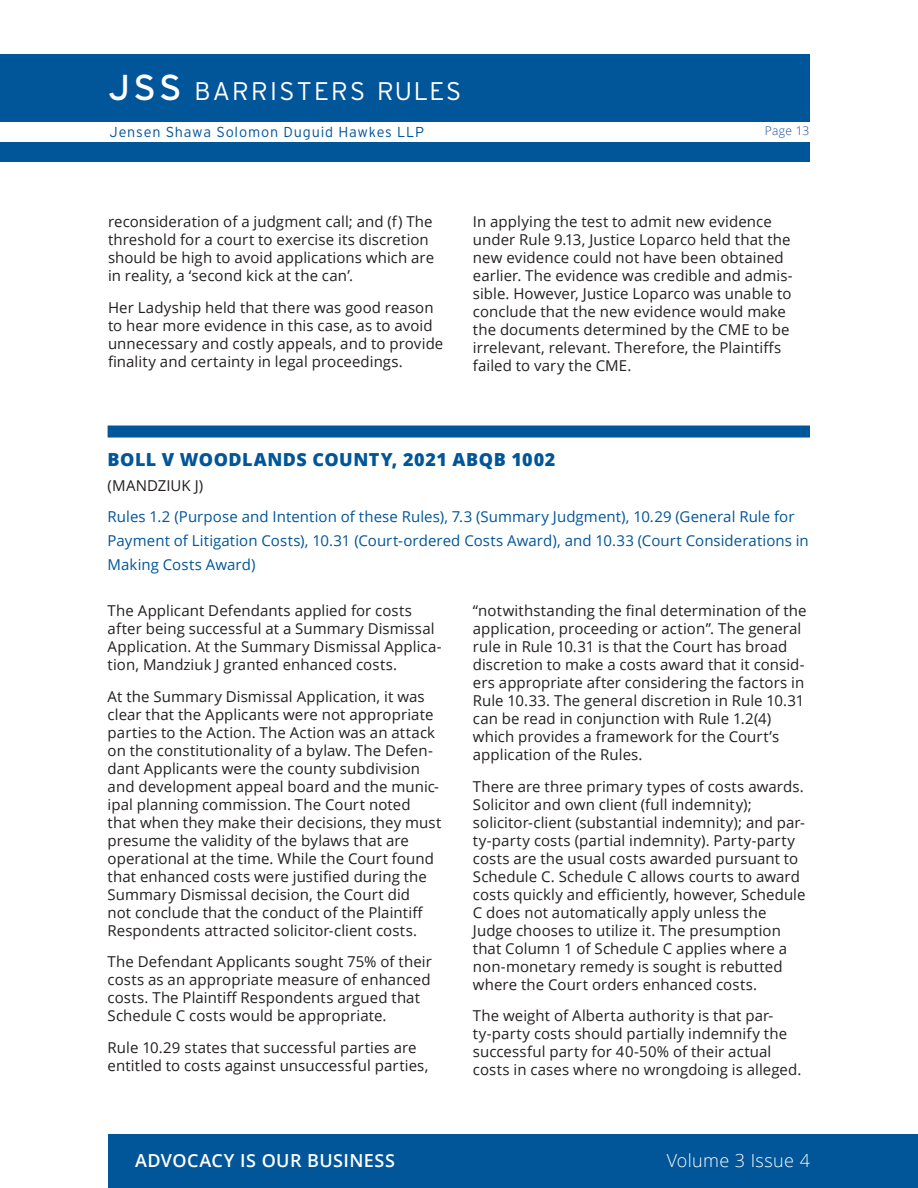
<style>
.page{position:relative;width:918px;height:1188px;background:#fff}
.page>*{position:absolute;margin:0;border:0;box-sizing:border-box;transform-origin:0 0}
.t1{font:36px "Interstate";color:#fff}
.t2{font:300 25.5px "Interstate";letter-spacing:.09em;color:#fff}
.Case_Name{font:800 18px "Open Sans";letter-spacing:.03em;color:#015599}
.t3{font:600 18px "Open Sans";letter-spacing:.025em;color:#fff}
.t4{font:300 18px "Open Sans";letter-spacing:.02em;color:#fff}
.Text{font:15px/18px "Open Sans";letter-spacing:.005em;color:#231f20}
.Rules{font:15px/24px "Open Sans";letter-spacing:.005em;color:#015599}
.Judge{font:15px "Open Sans";letter-spacing:.005em;color:#231f20}
.t5{font:300 14.4px "Interstate";letter-spacing:.055em;color:#015599}
.t6{font:300 12px "Open Sans";letter-spacing:.03em;color:#194b9b}
</style>
<div class="page">
<div style="left:0;top:54px;width:810px;height:108px;background:#015599"></div>
<div style="left:108px;top:1134px;width:810px;height:54px;background:#015599"></div>
<div style="left:108px;top:426px;width:702px;height:12px;background:#015599"></div>
<div style="left:0;top:122px;width:918px;height:19px;background:#fff"></div>
<p class="t1" style="left:109px;top:67px;width:74px">JSS</p>
<p class="t2" style="left:195px;top:77px;width:268px">BARRISTERS RULES</p>
<p class="t5" style="left:110px;top:124px;width:316px">Jensen Shawa Solomon Duguid Hawkes LLP</p>
<p class="t6" style="left:765px;top:122px;width:46px">Page 13</p>
<p class="Text" style="left:108px;top:213px;width:328px">reconsideration of a judgment call; and (f) The threshold for a court to exercise its discretion should be high to avoid applications which are in reality, a ‘second kick at the can’.</p>
<p class="Text" style="left:108px;top:298px;width:337px">Her Ladyship held that there was good reason to hear more evidence in this case, as to avoid unnecessary and costly appeals, and to provide finality and certainty in legal proceedings.</p>
<p class="Text" style="left:473px;top:213px;width:321px">In applying the test to admit new evidence under Rule 9.13, Justice Loparco held that the new evidence could not have been obtained earlier. The evidence was credible and admis&shy;sible. However, Justice Loparco was unable to conclude that the new evidence would make the documents determined by the CME to be irrelevant, relevant. Therefore, the Plaintiffs failed to vary the CME.</p>
<p class="Case_Name" style="left:108px;top:446px;width:449px">BOLL V WOODLANDS COUNTY, 2021 ABQB 1002</p>
<p class="Judge" style="left:108px;top:475px;width:97px">(MANDZIUK J)</p>
<p class="Rules" style="left:108px;top:504px;width:703px">Rules 1.2 (Purpose and Intention of these Rules), 7.3 (Summary Judgment), 10.29 (General Rule for<br>Payment of Litigation Costs), 10.31 (Court-ordered Costs Award), and 10.33 (Court Considerations in<br>Making Costs Award)</p>
<p class="Text" style="left:108px;top:601px;width:335px">The Applicant Defendants applied for costs after being successful at a Summary Dismissal Application. At the Summary Dismissal Applica&shy;tion, Mandziuk J granted enhanced costs.</p>
<p class="Text" style="left:108px;top:687px;width:335px">At the Summary Dismissal Application, it was clear that the Applicants were not appropriate parties to the Action. The Action was an attack on the constitutionality of a bylaw. The Defen&shy;dant Applicants were the county subdivision and development appeal board and the munic&shy;ipal planning commission. The Court noted that when they make their decisions, they must presume the validity of the bylaws that are operational at the time. While the Court found that enhanced costs were justified during the Summary Dismissal decision, the Court did<br>not conclude that the conduct of the Plaintiff Respondents attracted solicitor-client costs.</p>
<p class="Text" style="left:108px;top:952px;width:326px">The Defendant Applicants sought 75% of their costs as an appropriate measure of enhanced costs. The Plaintiff Respondents argued that Schedule C costs would be appropriate.</p>
<p class="Text" style="left:108px;top:1038px;width:322px">Rule 10.29 states that successful parties are entitled to costs against unsuccessful parties,</p>
<p class="Text" style="left:473px;top:601px;width:335px">“notwithstanding the final determination of the application, proceeding or action”. The general rule in Rule 10.31 is that the Court has broad discretion to make a costs award that it consid&shy;ers appropriate after considering the factors in Rule 10.33. The general discretion in Rule 10.31 can be read in conjunction with Rule 1.2(4) which provides a framework for the Court’s application of the Rules.</p>
<p class="Text" style="left:473px;top:777px;width:334px">There are three primary types of costs awards.<br>Solicitor and own client (full indemnity); solicitor-client (substantial indemnity); and par&shy;ty-party costs (partial indemnity). Party-party costs are the usual costs awarded pursuant to Schedule C. Schedule C allows courts to award costs quickly and efficiently, however, Schedule C does not automatically apply unless the Judge chooses to utilize it. The presumption that Column 1 of Schedule C applies where a non-monetary remedy is sought is rebutted where the Court orders enhanced costs.</p>
<p class="Text" style="left:473px;top:1006px;width:330px">The weight of Alberta authority is that par&shy;ty-party costs should partially indemnify the successful party for 40-50% of their actual costs in cases where no wrongdoing is alleged.</p>
<p class="t3" style="left:135px;top:1148px;width:261px">ADVOCACY IS OUR BUSINESS</p>
<p class="t4" style="left:667px;top:1148px;width:145px">Volume 3 Issue 4</p>
</div>
